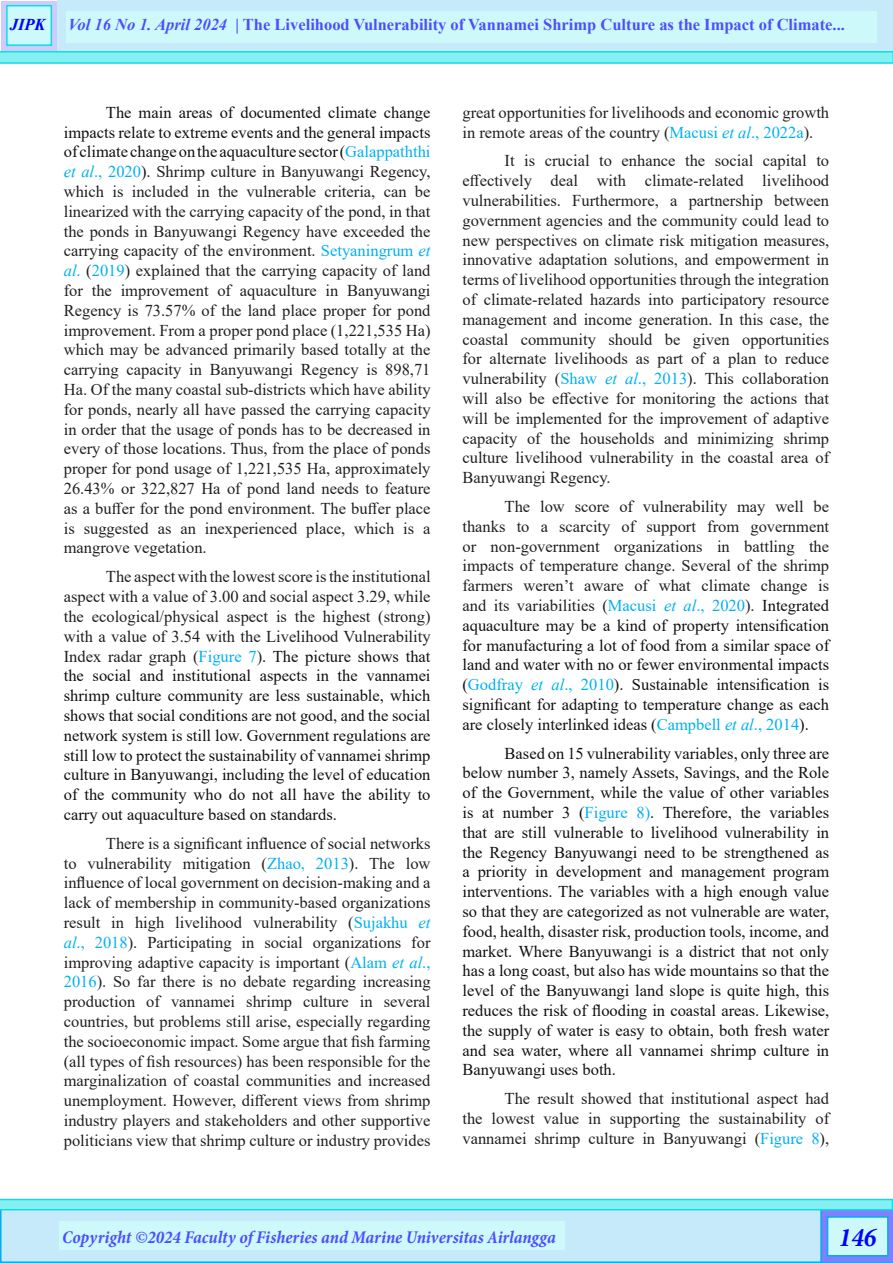
<style>
.page{position:relative;width:893px;height:1263px;background:#fff}
.page>*{position:absolute;margin:0;border:0;box-sizing:border-box;transform-origin:0 0}
.t1{font:italic 700 condensed 27px "Minion Pro";color:#00f}
.t2{font:italic 700 condensed 18px "Minion Pro";letter-spacing:-.005em;color:#4d4dff}
.Body_Text{font:16.5px/19.8px "Times New Roman";color:#231f20;text-align:justify}
.Body_Text-2{font:16.5px/19.8px "Times New Roman";color:#111;text-align:justify}
.t3{font:700 16.5px "Times New Roman";color:#4d4dff}
.t4{font:italic 700 16.5px "Times New Roman";color:#00f}
.s1{font-style:italic}
.s2{color:#111}
.s3{color:#00b0f0}
.s4{font-style:italic;color:#00b0f0}
.s5{color:#231f20}
</style>
<div class="page">
<svg style="left:0;top:0;width:893px;height:64px;background:#a4eaf5"></svg>
<svg style="left:0;top:1199px;width:893px;height:64px;background:#a6e5f6"></svg>
<div style="left:66px;top:11px;width:811px;height:31px;background:#cef9fa"></div>
<div style="left:60px;top:1222px;width:505px;height:28px;background:#cef9fa"></div>
<p class="t4" style="left:10px;top:13px;width:37px">JIPK</p>
<p class="t3" style="left:68px;top:13px;width:778px"><span class="s1">Vol 16 No 1. April 2024</span> | The Livelihood Vulnerability of Vannamei Shrimp Culture as the Impact of Climate...</p>
<p class="Body_Text" style="left:64px;top:102px;width:368px;text-indent:42px"><span class="s2">The main areas of documented climate change impacts relate to extreme events and the general impacts of climate change on the aquaculture sector (</span><span class="s3">Galappaththi </span><span class="s4">et al</span><span class="s3">., 2020</span><span class="s2">).</span> Shrimp culture in Banyuwangi Regency, which is included in the vulnerable criteria, can be linearized with the carrying capacity of the pond, in that the ponds in Banyuwangi Regency have exceeded the carrying capacity of the environment. <span class="s3">Setyaningrum</span> <span class="s4">et al</span><span class="s3">.</span> (<span class="s3">2019</span>) explained that the carrying capacity of land for the improvement of aquaculture in Banyuwangi Regency is 73.57% of the land place proper for pond improvement. From a proper pond place (1,221,535 Ha) which may be advanced primarily based totally at the carrying capacity in Banyuwangi Regency is 898,71<br>Ha. Of the many coastal sub-districts which have ability for ponds, nearly all have passed the carrying capacity in order that the usage of ponds has to be decreased in every of those locations. Thus, from the place of ponds proper for pond usage of 1,221,535 Ha, approximately 26.43% or 322,827 Ha of pond land needs to feature as a buffer for the pond environment. The buffer place is suggested as an inexperienced place, which is a mangrove vegetation.</p>
<p class="Body_Text-2" style="left:64px;top:566px;width:368px;text-indent:42px"><span class="s5">The aspect with the lowest score is the institutional aspect with a value of 3.00 and social aspect 3.29, while the ecological/physical aspect is the highest (strong) with a value of 3.54 with the Livelihood Vulnerability Index radar graph (</span><span class="s3">Figure 7</span><span class="s5">)</span>. The picture shows that the social and institutional aspects in the vannamei shrimp culture community are less sustainable, which shows that social conditions are not good, and the social network system is still low. Government regulations are still low to protect the sustainability of vannamei shrimp culture in Banyuwangi, including the level of education of the community who do not all have the ability to carry out aquaculture based on standards.</p>
<p class="Body_Text" style="left:64px;top:833px;width:368px;text-indent:42px">There is a significant influence of social networks to vulnerability mitigation (<span class="s3">Zhao, 2013</span>). The low influence of local government on decision-making and a lack of membership in community-based organizations result in high livelihood vulnerability (<span class="s3">Sujakhu</span> <span class="s4">et al</span><span class="s3">., 2018</span>). Participating in social organizations for improving adaptive capacity is important (<span class="s3">Alam</span> <span class="s4">et al</span><span class="s3">., 2016</span>). So far there is no debate regarding increasing production of vannamei shrimp culture in several countries, but problems still arise, especially regarding the socioeconomic impact. Some argue that fish farming (all types of fish resources) has been responsible for the marginalization of coastal communities and increased unemployment. However, different views from shrimp industry players and stakeholders and other supportive politicians view that shrimp culture or industry provides</p>
<p class="Body_Text" style="left:462px;top:102px;width:368px">great opportunities for livelihoods and economic growth in remote areas of the country (<span class="s3">Macusi</span> <span class="s4">et al</span><span class="s3">., 2022a</span>).</p>
<p class="Body_Text" style="left:462px;top:150px;width:368px;text-indent:42px">It is crucial to enhance the social capital to effectively deal with climate-related livelihood vulnerabilities. Furthermore, a partnership between government agencies and the community could lead to new perspectives on climate risk mitigation measures, innovative adaptation solutions, and empowerment in terms of livelihood opportunities through the integration of climate-related hazards into participatory resource management and income generation. In this case, the coastal community should be given opportunities for alternate livelihoods as part of a plan to reduce vulnerability (<span class="s3">Shaw</span> <span class="s4">et al</span><span class="s3">., 2013</span>). This collaboration will also be effective for monitoring the actions that will be implemented for the improvement of adaptive capacity of the households and minimizing shrimp culture livelihood vulnerability in the coastal area of Banyuwangi Regency.</p>
<p class="Body_Text-2" style="left:462px;top:496px;width:368px;text-indent:42px"><span class="s5">The low score of vulnerability may well be thanks to a scarcity of support from government or non-government organizations in battling the impacts of temperature change. Several of the shrimp farmers weren’t aware of what climate change is and its variabilities (</span><span class="s3">Macusi</span> <span class="s4">et al</span><span class="s3">., 2020</span><span class="s5">).</span> Integrated aquaculture may be a kind of property intensification for manufacturing a lot of food from a similar space of land and water with no or fewer environmental impacts (<span class="s3">Godfray</span> <span class="s4">et al</span><span class="s3">., 2010</span>). Sustainable intensification is significant for adapting to temperature change as each are closely interlinked ideas (<span class="s3">Campbell</span> <span class="s4">et al</span><span class="s3">., 2014</span>).</p>
<p class="Body_Text-2" style="left:462px;top:743px;width:368px;text-indent:42px">Based on 15 vulnerability variables, only three are below number 3, namely Assets, Savings, and the Role of the Government, while the value of other variables is at number 3 (<span class="s3">Figure 8)</span>. Therefore, the variables that are still vulnerable to livelihood vulnerability in the Regency Banyuwangi need to be strengthened as a priority in development and management program interventions. The variables with a high enough value so that they are categorized as not vulnerable are water, food, health, disaster risk, production tools, income, and market. Where Banyuwangi is a district that not only has a long coast, but also has wide mountains so that the level of the Banyuwangi land slope is quite high, this reduces the risk of flooding in coastal areas. Likewise, the supply of water is easy to obtain, both fresh water and sea water, where all vannamei shrimp culture in Banyuwangi uses both.</p>
<p class="Body_Text" style="left:462px;top:1088px;width:368px;text-indent:42px">The result showed that institutional aspect had the lowest value in supporting the sustainability of vannamei shrimp culture in Banyuwangi (<span class="s3">Figure 8</span>),</p>
<p class="t2" style="left:62px;top:1225px;width:495px">Copyright ©2024 Faculty of Fisheries and Marine Universitas Airlangga</p>
<p class="t1" style="left:839px;top:1219px;width:39px">146</p>
</div>
